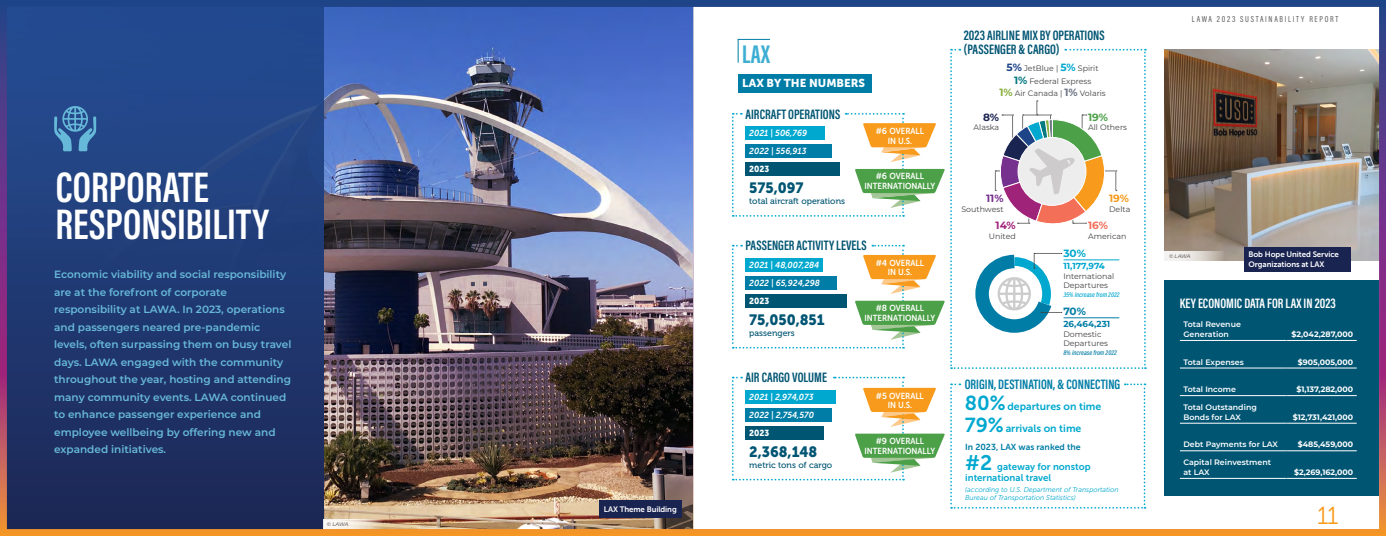
<style>
.page{position:relative;width:1386px;height:536px;background:#fff}
.page>*{position:absolute;margin:0;border:0;box-sizing:border-box;transform-origin:0 0}
.t1{font:43.75px/37.4px "Acumin Variable Concept";color:#fff}
.t2{font:700 26.25px "Acumin Pro Extra Cond";color:#3daed3}
.t3{font:24.5px "Museo Sans 300";color:#f89b1c}
.t4{font:14.88px "Museo Sans 900";color:#005573;scale:.95 1}
.t5{font:14px/14px "Acumin Variable Concept";color:#005573}
.t6{font:14px "Acumin Variable Concept";color:#007da6}
.t7{font:14px "Acumin Variable Concept";color:#fff}
.t8{font:11.38px "Museo Sans 900";color:#fff}
.t9{font:600 10.5px/17.5px "Montserrat";color:#67b9d9}
.t10{font:10.5px "Museo Sans 700";color:#00a8cf}
.t11{font:700 10.5px "Montserrat";color:#007da6}
.t12{font:700 10.5px "Montserrat";color:#00a8cf}
.t13{font:700 10.5px "Montserrat";color:#4ca048}
.t14{font:700 10.5px "Montserrat";color:#f89b1c}
.t15{font:700 10.5px "Montserrat";color:#76308d}
.t16{font:700 10.5px "Montserrat";color:#f36f58}
.t17{font:700 10.5px "Montserrat";color:#a0237a}
.t18{font:700 10.5px "Montserrat";color:#1a2451}
.t19{font:9.62px/11.5px "Museo Sans 700";color:#00a8cf}
.t20{font:8.75px/9.6px "Museo Sans 700";color:#fff;text-align:center}
.t21{font:italic 8.75px "Museo Sans 700";color:#fff;scale:.95 1}
.t22{font:8.75px "Museo 500";color:#005573}
.t23{font:8.75px "Acumin Variable Concept";letter-spacing:.195em;color:#58595b}
.t24{font:8.75px "Museo Sans 700";color:#007da6}
.t25{font:8.75px "Museo Sans 900";color:#fff;scale:.95 1}
.t26{font:700 8.75px "Montserrat";color:#00a8cf}
.t27{font:700 8.75px "Montserrat";color:#007da6}
.t28{font:7.88px/9.5px "Montserrat";color:#414042}
.t29{font:600 7.88px/9.6px "Montserrat";color:#fff}
.t30{font:700 7.88px "Montserrat";color:#fff}
.t31{font:7.88px/9.6px "Museo Sans 700";letter-spacing:-.01em;color:#fff}
.t32{font:italic 7px/8.4px "Museo Sans 300";color:#00a8cf}
.t33{font:7px "Acumin Variable Concept";color:#00a8cf}
.t34{font:7px "Acumin Variable Concept";color:#007da6}
.t35{font:italic 5.25px "Montserrat";letter-spacing:-.035em;color:#414042}
.s1{font-weight:700;font-size:10.5px;color:#1d4487}
.s2{font-weight:700;font-size:10.5px;color:#00a8cf}
.s3{font-weight:700;font-size:10.5px;color:#037980}
.s4{font-weight:700;font-size:10.5px;color:#8bb143}
.s5{font-weight:700;font-size:10.5px;color:#6e7684}
.s6{font-size:20.12px}
.s7{font-size:21px}
</style>
<div class="page">
<img style="left:0;top:0;width:1386px;height:536px">
<svg style="left:1165px;top:251px;width:59px;height:10px"></svg>
<div style="left:1245px;top:247px;width:106px;height:24px;background:#1a2451"></div>
<div style="left:1164px;top:280px;width:215px;height:215px;background:#005573"></div>
<hr style="left:1180px;top:340px;width:106px;height:1px;background:#fff">
<hr style="left:1286px;top:340px;width:71px;height:1px;background:#fff">
<hr style="left:1180px;top:367px;width:106px;height:1px;background:#fff">
<hr style="left:1286px;top:367px;width:71px;height:1px;background:#fff">
<hr style="left:1180px;top:395px;width:106px;height:1px;background:#fff">
<hr style="left:1286px;top:395px;width:71px;height:1px;background:#fff">
<hr style="left:1180px;top:422px;width:106px;height:1px;background:#fff">
<hr style="left:1286px;top:422px;width:71px;height:1px;background:#fff">
<hr style="left:1180px;top:450px;width:106px;height:1px;background:#fff">
<hr style="left:1286px;top:450px;width:71px;height:1px;background:#fff">
<hr style="left:1180px;top:478px;width:106px;height:1px;background:#fff">
<hr style="left:1286px;top:478px;width:71px;height:1px;background:#fff">
<svg style="left:732px;top:376px;width:413px;height:132px"></svg>
<svg style="left:732px;top:38px;width:414px;height:331px"></svg>
<div style="left:600px;top:500px;width:82px;height:17px;background:#1a2451"></div>
<svg style="left:324px;top:519px;width:59px;height:10px"></svg>
<svg style="left:54px;top:106px;width:42px;height:45px"></svg>
<h1 class="t1" style="left:56px;top:166px;width:215px">CORPORATE<br>RESPONSIBILITY</h1>
<p class="t9" style="left:54px;top:265px;width:239px">Economic viability and social responsibility are at the forefront of corporate responsibility at LAWA. In 2023, operations and passengers neared pre-pandemic levels, often surpassing them on busy travel days. LAWA engaged with the community throughout the year, hosting and attending many community events. LAWA continued to enhance passenger experience and employee wellbeing by offering new and expanded initiatives.</p>
<p class="t35" style="left:327px;top:520px;width:23px">© LAWA</p>
<p class="t31" style="left:604px;top:504px;width:75px">LAX Theme Building</p>
<h2 class="t2" style="left:742px;top:38px;width:29px">LAX</h2>
<p class="t8" style="left:742px;top:77px;width:125px">LAX BY THE NUMBERS</p>
<h3 class="t5" style="left:746px;top:106px;width:96px">AIRCRAFT OPERATIONS</h3>
<p class="t21" style="left:749px;top:128px;width:62px">2021 | 506,769</p>
<p class="t21" style="left:749px;top:146px;width:62px">2022 | 556,913</p>
<p class="t25" style="left:749px;top:164px;width:23px">2023</p>
<h3 class="t4" style="left:749px;top:179px;width:59px">575,097</h3>
<p class="t22" style="left:749px;top:196px;width:97px">total aircraft operations</p>
<p class="t20" style="left:876px;top:126px;width:50px">#6 OVERALL<br>IN U.S.</p>
<p class="t20" style="left:864px;top:171px;width:73px">#6 OVERALL<br>INTERNATIONALLY</p>
<h3 class="t5" style="left:746px;top:237px;width:123px">PASSENGER ACTIVITY LEVELS</h3>
<p class="t21" style="left:749px;top:260px;width:75px">2021 | 48,007,284</p>
<p class="t21" style="left:749px;top:278px;width:76px">2022 | 65,924,298</p>
<p class="t20" style="left:876px;top:258px;width:50px">#4 OVERALL<br>IN U.S.</p>
<p class="t25" style="left:749px;top:295px;width:23px">2023</p>
<h3 class="t4" style="left:749px;top:311px;width:81px">75,050,851</h3>
<p class="t22" style="left:749px;top:328px;width:47px">passengers</p>
<h3 class="t5" style="left:746px;top:369px;width:83px">AIR CARGO VOLUME</h3>
<p class="t21" style="left:749px;top:392px;width:69px">2021 | 2,974,073</p>
<p class="t21" style="left:749px;top:409px;width:70px">2022 | 2,754,570</p>
<p class="t25" style="left:749px;top:427px;width:23px">2023</p>
<h3 class="t4" style="left:749px;top:443px;width:73px">2,368,148</h3>
<p class="t22" style="left:749px;top:460px;width:84px">metric tons of cargo</p>
<p class="t20" style="left:864px;top:303px;width:73px">#8 OVERALL<br>INTERNATIONALLY</p>
<p class="t20" style="left:876px;top:390px;width:49px">#5 OVERALL<br>IN U.S.</p>
<p class="t20" style="left:864px;top:436px;width:73px">#9 OVERALL<br>INTERNATIONALLY</p>
<h3 class="t5" style="left:964px;top:27px;width:142px">2023 AIRLINE MIX BY OPERATIONS (PASSENGER &amp; CARGO)</h3>
<p class="t28" style="left:999px;top:62px;width:108px;line-height:12.2px;text-align:center"><span class="s1">5%</span> JetBlue | <span class="s2">5%</span> Spirit<br><span class="s3">1%</span> Federal Express<br><span class="s4">1%</span> Air Canada | <span class="s5">1%</span> Volaris</p>
<p class="t18" style="left:983px;top:109px;width:18px">8%</p>
<p class="t28" style="left:974px;top:122px;width:27px">Alaska</p>
<p class="t13" style="left:1088px;top:109px;width:22px">19%</p>
<p class="t28" style="left:1088px;top:122px;width:40px">All Others</p>
<p class="t15" style="left:986px;top:191px;width:19px">11%</p>
<p class="t28" style="left:961px;top:204px;width:44px">Southwest</p>
<p class="t14" style="left:1109px;top:191px;width:22px">19%</p>
<p class="t28" style="left:1109px;top:204px;width:23px">Delta</p>
<p class="t17" style="left:996px;top:218px;width:22px">14%</p>
<p class="t28" style="left:989px;top:230px;width:28px">United</p>
<p class="t16" style="left:1088px;top:218px;width:21px">16%</p>
<p class="t28" style="left:1088px;top:230px;width:40px">American</p>
<p class="t12" style="left:1063px;top:245px;width:24px">30%</p>
<p class="t26" style="left:1063px;top:260px;width:43px">11,177,974</p>
<p class="t28" style="left:1063px;top:271px;width:52px">International<br>Departures</p>
<p class="t33" style="left:1063px;top:289px;width:58px">35% increase from 2022</p>
<p class="t27" style="left:1063px;top:318px;width:49px">26,464,231</p>
<p class="t28" style="left:1063px;top:329px;width:46px">Domestic<br>Departures</p>
<p class="t34" style="left:1063px;top:347px;width:55px">8% increase from 2022</p>
<p class="t11" style="left:1063px;top:303px;width:24px">70%</p>
<h3 class="t6" style="left:965px;top:374px;width:157px">ORIGIN, DESTINATION, &amp; CONNECTING</h3>
<p class="t10" style="left:965px;top:400px;width:138px"><span class="s6">80%</span> departures on time</p>
<p class="t10" style="left:965px;top:422px;width:118px"><span class="s6">79%</span> arrivals on time</p>
<p class="t24" style="left:965px;top:442px;width:117px">In 2023, LAX was ranked the</p>
<p class="t19" style="left:965px;top:460px;width:127px"><span class="s7">#2</span> gateway for nonstop international travel</p>
<p class="t32" style="left:965px;top:485px;width:155px">(according to U.S. Department of Transportation<br>Bureau of Transportation Statistics)</p>
<p class="t23" style="left:1192px;top:13px;width:148px">LAWA 2023 SUSTAINABILITY REPORT</p>
<p class="t35" style="left:1169px;top:252px;width:23px">© LAWA</p>
<p class="t31" style="left:1249px;top:250px;width:92px">Bob Hope United Service<br>Organizations at LAX</p>
<h3 class="t7" style="left:1180px;top:293px;width:158px">KEY ECONOMIC DATA FOR LAX IN 2023</h3>
<p class="t29" style="left:1183px;top:319px;width:59px">Total Revenue<br>Generation</p>
<p class="t30" style="left:1292px;top:328px;width:63px">$2,042,287,000</p>
<p class="t29" style="left:1183px;top:356px;width:62px">Total Expenses</p>
<p class="t30" style="left:1298px;top:356px;width:57px">$905,005,000</p>
<p class="t29" style="left:1183px;top:384px;width:54px">Total Income</p>
<p class="t30" style="left:1296px;top:383px;width:58px">$1,137,282,000</p>
<p class="t29" style="left:1183px;top:402px;width:75px">Total Outstanding<br>Bonds for LAX</p>
<p class="t30" style="left:1293px;top:411px;width:62px">$12,731,421,000</p>
<p class="t29" style="left:1183px;top:439px;width:96px">Debt Payments for LAX</p>
<p class="t30" style="left:1298px;top:438px;width:57px">$485,459,000</p>
<p class="t29" style="left:1183px;top:457px;width:89px">Capital Reinvestment at LAX</p>
<p class="t30" style="left:1294px;top:466px;width:61px">$2,269,162,000</p>
<h3 class="t3" style="left:1317px;top:502px;width:23px">11</h3>
</div>
